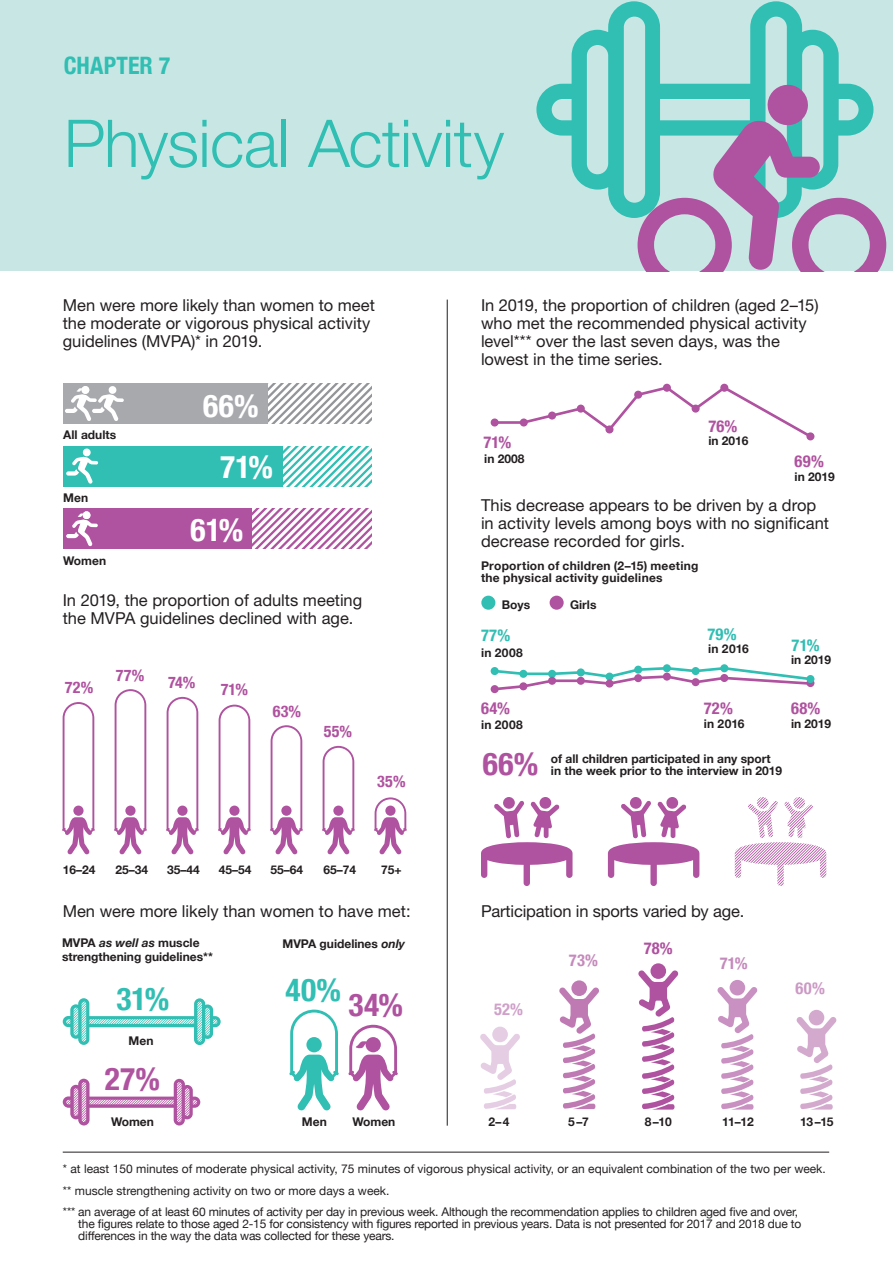
<style>
.page{position:relative;width:893px;height:1263px;background:#fff}
.page>*{position:absolute;margin:0;border:0;box-sizing:border-box;transform-origin:0 0}
.t1{font:300 66px "Helvetica Neue";letter-spacing:-.01em;color:#31beb3}
.t2{font:700 condensed 31.5px "Helvetica Neue LT";color:#fff}
.t3{font:700 condensed 31.5px "Helvetica Neue LT";color:#af529f}
.t4{font:700 condensed 31.5px "Helvetica Neue LT";color:#31beb3}
.t5{font:700 condensed 24px "Helvetica Neue";letter-spacing:.005em;color:#31beb3}
.t6{font:16.5px/18px "Helvetica Neue LT Std";color:#231f20}
.t7{font:700 condensed 16.5px "Helvetica Neue LT";letter-spacing:.015em;color:#af529f}
.t8{font:700 condensed 16.5px "Helvetica Neue LT";color:#31beb3}
.t9{font:700 condensed 16.5px "Helvetica Neue LT";color:#c58abc}
.t10{font:700 condensed 16.5px "Helvetica Neue LT";color:#cfa1c9}
.t11{font:700 condensed 16.5px "Helvetica Neue LT";color:#cc9ac5}
.t12{font:700 condensed 16.05px "Helvetica Neue LT";letter-spacing:.02em;color:#af529f}
.t13{font:12px/12px "Helvetica Neue";letter-spacing:-.015em;color:#231f20}
.t14{font:700 12px/12px "Helvetica Neue";color:#231f20}
.t15{font:700 12px/12px "Helvetica Neue";letter-spacing:.025em;color:#231f20}
.s1{font-style:italic}
</style>
<div class="page">
<div style="left:0;top:0;width:893px;height:323px;background:#c8e7e4"></div>
<div style="left:0;top:271px;width:893px;height:104px;background:#fff"></div>
<svg style="left:536px;top:1px;width:320px;height:217px"></svg>
<svg style="left:637px;top:85px;width:249px;height:186px"></svg>
<svg style="left:283px;top:446px;width:89px;height:40px"></svg>
<div style="left:64px;top:446px;width:219px;height:40px;background:#31beb3"></div>
<svg style="left:66px;top:448px;width:32px;height:36px"></svg>
<svg style="left:252px;top:509px;width:120px;height:40px"></svg>
<div style="left:64px;top:509px;width:188px;height:40px;background:#af529f"></div>
<svg style="left:66px;top:511px;width:32px;height:35px"></svg>
<svg style="left:267px;top:384px;width:105px;height:40px"></svg>
<div style="left:64px;top:384px;width:203px;height:40px;background:#a8a9ad"></div>
<svg style="left:65px;top:386px;width:59px;height:35px"></svg>
<hr style="left:495px;top:421px;width:28px;height:3px;background:#af529f">
<div style="left:491px;top:418px;width:8px;height:8px;background:#af529f;border-radius:50%"></div>
<svg style="left:520px;top:384px;width:294px;height:56px"></svg>
<svg style="left:374px;top:797px;width:33px;height:57px"></svg>
<svg style="left:322px;top:745px;width:33px;height:109px"></svg>
<svg style="left:270px;top:725px;width:33px;height:129px"></svg>
<svg style="left:218px;top:704px;width:33px;height:150px"></svg>
<svg style="left:62px;top:702px;width:33px;height:152px"></svg>
<svg style="left:166px;top:696px;width:33px;height:158px"></svg>
<svg style="left:114px;top:689px;width:33px;height:165px"></svg>
<svg style="left:63px;top:1079px;width:137px;height:46px"></svg>
<svg style="left:63px;top:998px;width:158px;height:47px"></svg>
<svg style="left:289px;top:1009px;width:50px;height:101px"></svg>
<svg style="left:348px;top:1024px;width:50px;height:86px"></svg>
<div style="left:491px;top:667px;width:8px;height:8px;background:#31beb3;border-radius:50%"></div>
<div style="left:491px;top:685px;width:8px;height:8px;background:#af529f;border-radius:50%"></div>
<svg style="left:492px;top:665px;width:321px;height:27px"></svg>
<div style="left:806px;top:675px;width:8px;height:8px;background:#31beb3;border-radius:50%"></div>
<div style="left:481px;top:596px;width:14px;height:14px;background:#31beb3;border-radius:50%"></div>
<div style="left:550px;top:596px;width:14px;height:14px;background:#af529f;border-radius:50%"></div>
<svg style="left:503px;top:797px;width:12px;height:12px"></svg>
<svg style="left:539px;top:797px;width:13px;height:12px"></svg>
<svg style="left:481px;top:800px;width:91px;height:86px"></svg>
<svg style="left:630px;top:797px;width:12px;height:12px"></svg>
<svg style="left:666px;top:797px;width:12px;height:12px"></svg>
<svg style="left:608px;top:800px;width:91px;height:86px"></svg>
<svg style="left:756px;top:797px;width:13px;height:12px"></svg>
<svg style="left:793px;top:797px;width:12px;height:12px"></svg>
<svg style="left:735px;top:800px;width:91px;height:86px"></svg>
<div style="left:492px;top:1027px;width:16px;height:15px;background:#e5cde3;border-radius:50%"></div>
<svg style="left:480px;top:1033px;width:40px;height:76px"></svg>
<div style="left:571px;top:980px;width:16px;height:16px;background:#bf7ab3;border-radius:50%"></div>
<svg style="left:559px;top:987px;width:40px;height:122px"></svg>
<svg style="left:650px;top:963px;width:16px;height:16px"></svg>
<svg style="left:638px;top:970px;width:40px;height:139px"></svg>
<div style="left:730px;top:980px;width:15px;height:15px;background:#c991c1;border-radius:50%"></div>
<svg style="left:717px;top:986px;width:41px;height:123px"></svg>
<div style="left:809px;top:1010px;width:15px;height:15px;background:#d3aace;border-radius:50%"></div>
<svg style="left:796px;top:1016px;width:40px;height:93px"></svg>
<hr style="left:447px;top:300px;width:1px;height:826px;background:#231f20">
<hr style="left:63px;top:1152px;width:766px;height:1px;background:#231f20">
<h3 class="t5" style="left:64px;top:45px;width:108px">CHAPTER 7</h3>
<h1 class="t1" style="left:64px;top:90px;width:442px">Physical Activity</h1>
<p class="t6" style="left:63px;top:296px;width:314px">Men were more likely than women to meet the moderate or vigorous physical activity guidelines (MVPA)* in 2019.</p>
<p class="t14" style="left:63px;top:429px;width:54px">All adults</p>
<p class="t14" style="left:63px;top:492px;width:26px">Men</p>
<p class="t14" style="left:63px;top:555px;width:44px">Women</p>
<h2 class="t2" style="left:203px;top:387px;width:57px">66%</h2>
<h2 class="t2" style="left:220px;top:448px;width:54px">71%</h2>
<h2 class="t2" style="left:191px;top:511px;width:54px">61%</h2>
<p class="t6" style="left:63px;top:591px;width:301px">In 2019, the proportion of adults meeting the MVPA guidelines declined with age.</p>
<p class="t12" style="left:65px;top:677px;width:30px">72%</p>
<p class="t12" style="left:116px;top:665px;width:30px">77%</p>
<p class="t12" style="left:168px;top:672px;width:28px">74%</p>
<p class="t12" style="left:221px;top:679px;width:29px">71%</p>
<p class="t12" style="left:273px;top:701px;width:30px">63%</p>
<p class="t12" style="left:324px;top:722px;width:30px">55%</p>
<p class="t12" style="left:377px;top:772px;width:30px">35%</p>
<p class="t14" style="left:63px;top:864px;width:34px">16–24</p>
<p class="t14" style="left:115px;top:864px;width:34px">25–34</p>
<p class="t14" style="left:167px;top:864px;width:34px">35–44</p>
<p class="t14" style="left:219px;top:864px;width:34px">45–54</p>
<p class="t14" style="left:271px;top:864px;width:34px">55–64</p>
<p class="t14" style="left:323px;top:864px;width:34px">65–74</p>
<p class="t14" style="left:381px;top:864px;width:22px">75+</p>
<p class="t6" style="left:63px;top:902px;width:349px">Men were more likely than women to have met:</p>
<p class="t14" style="left:62px;top:937px;width:139px">MVPA <span class="s1">as well as</span> muscle</p>
<p class="t14" style="left:282px;top:938px;width:124px">MVPA guidelines <span class="s1">only</span></p>
<p class="t14" style="left:62px;top:951px;width:152px">strengthening guidelines**</p>
<h2 class="t4" style="left:117px;top:979px;width:54px">31%</h2>
<p class="t14" style="left:129px;top:1035px;width:26px">Men</p>
<h2 class="t3" style="left:105px;top:1060px;width:57px">27%</h2>
<h2 class="t4" style="left:286px;top:971px;width:57px">40%</h2>
<h2 class="t3" style="left:349px;top:986px;width:56px">34%</h2>
<p class="t14" style="left:111px;top:1116px;width:44px">Women</p>
<p class="t14" style="left:352px;top:1115px;width:44px">Women</p>
<p class="t14" style="left:302px;top:1116px;width:26px">Men</p>
<p class="t6" style="left:481px;top:296px;width:339px">In 2019, the proportion of children (aged 2–15) who met the recommended physical activity level*** over the last seven days, was the lowest in the time series.</p>
<p class="t7" style="left:708px;top:416px;width:30px">76%</p>
<p class="t14" style="left:708px;top:435px;width:42px">in 2016</p>
<p class="t7" style="left:483px;top:432px;width:29px">71%</p>
<p class="t14" style="left:484px;top:453px;width:42px">in 2008</p>
<p class="t7" style="left:795px;top:451px;width:31px">69%</p>
<p class="t14" style="left:795px;top:471px;width:42px">in 2019</p>
<p class="t6" style="left:481px;top:496px;width:350px">This decrease appears to be driven by a drop in activity levels among boys with no significant decrease recorded for girls.</p>
<p class="t15" style="left:481px;top:560px;width:219px">Proportion of children (2–15) meeting the physical activity guidelines</p>
<p class="t14" style="left:502px;top:598px;width:30px">Boys</p>
<p class="t14" style="left:570px;top:598px;width:28px">Girls</p>
<p class="t8" style="left:481px;top:625px;width:31px">77%</p>
<p class="t14" style="left:481px;top:647px;width:43px">in 2008</p>
<p class="t8" style="left:707px;top:624px;width:31px">79%</p>
<p class="t14" style="left:708px;top:643px;width:42px">in 2016</p>
<p class="t7" style="left:481px;top:698px;width:30px">64%</p>
<p class="t14" style="left:481px;top:719px;width:43px">in 2008</p>
<p class="t7" style="left:704px;top:698px;width:31px">72%</p>
<p class="t14" style="left:704px;top:718px;width:42px">in 2016</p>
<h2 class="t3" style="left:483px;top:744px;width:57px">66%</h2>
<p class="t14" style="left:551px;top:753px;width:233px">of all children participated in any sport in the week prior to the interview in 2019</p>
<p class="t8" style="left:792px;top:635px;width:29px">71%</p>
<p class="t14" style="left:791px;top:654px;width:42px">in 2019</p>
<p class="t7" style="left:791px;top:698px;width:31px">68%</p>
<p class="t14" style="left:791px;top:717px;width:42px">in 2019</p>
<p class="t6" style="left:481px;top:902px;width:265px">Participation in sports varied by age.</p>
<p class="t10" style="left:494px;top:999px;width:30px">52%</p>
<p class="t9" style="left:569px;top:950px;width:30px">73%</p>
<p class="t7" style="left:644px;top:938px;width:30px">78%</p>
<p class="t9" style="left:720px;top:953px;width:29px">71%</p>
<p class="t11" style="left:796px;top:978px;width:31px">60%</p>
<p class="t14" style="left:488px;top:1115px;width:23px">2–4</p>
<p class="t14" style="left:568px;top:1115px;width:22px">5–7</p>
<p class="t14" style="left:645px;top:1115px;width:29px">8–10</p>
<p class="t14" style="left:722px;top:1115px;width:33px">11–12</p>
<p class="t14" style="left:800px;top:1115px;width:35px">13–15</p>
<p class="t13" style="left:63px;top:1164px;width:764px">* at least 150 minutes of moderate physical activity, 75 minutes of vigorous physical activity, or an equivalent combination of the two per week.</p>
<p class="t13" style="left:78px;top:1206px;width:724px;text-indent:-15px">*** an average of at least 60 minutes of activity per day in previous week. Although the recommendation applies to children aged five and over, the figures relate to those aged 2-15 for consistency with figures reported in previous years. Data is not presented for 2017 and 2018 due to differences in the way the data was collected for these years.</p>
<p class="t13" style="left:63px;top:1185px;width:328px">** muscle strengthening activity on two or more days a week.</p>
</div>
